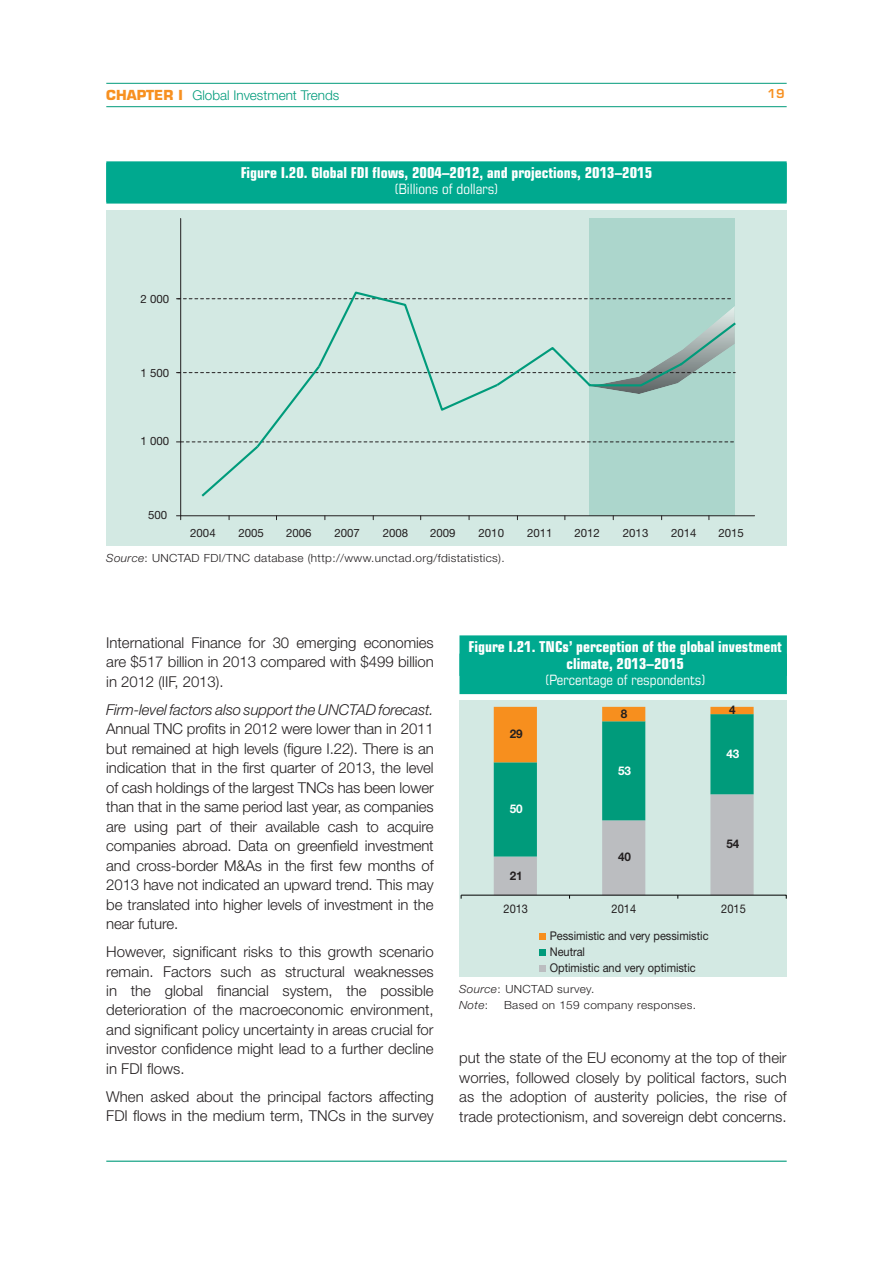
<style>
.page{position:relative;width:893px;height:1263px;background:#fff}
.page>*{position:absolute;margin:0;border:0;box-sizing:border-box;transform-origin:0 0}
.t1{font:300 15px/19.5px "Helvetica Neue LT Std";color:#231f20;text-align:justify}
.t2{font:700 condensed 15px/16.5px "Eurostile LT Std";color:#fff;text-align:center}
.t3{font:italic 300 15px "Helvetica Neue LT Std";letter-spacing:-.01em;color:#231f20}
.t4{font:condensed 14.25px "Eurostile LT Std";color:#fff}
.t5{font:300 13.5px "Helvetica Neue LT Std";color:#009b7b}
.t6{font:12px "Helvetica Neue LT Std";letter-spacing:-.005em;color:#231f20;scale:.92 1}
.t7{font:700 12px "Helvetica Neue LT Std";color:#231f20}
.t8{font:700 12px "Helvetica Neue LT Std";color:#fff}
.t9{font:600 12px "Eurostile LT Std";color:#f79020}
.t10{font:11.4px "Helvetica Neue LT Std";color:#231f20}
.t11{font:300 11.25px/16.5px "Helvetica Neue LT Std";letter-spacing:.03em;color:#231f20;scale:1.05 1}
.s1{font-family:"Eurostile LT Std";font-weight:700;color:#f79020}
.s2{font-style:italic}
</style>
<div class="page">
<hr style="left:106px;top:1161px;width:681px;height:1px;background:#009b7b">
<hr style="left:106px;top:106px;width:681px;height:1px;background:#009b7b">
<hr style="left:106px;top:83px;width:681px;height:1px;background:#009b7b">
<div style="left:106px;top:161px;width:681px;height:41px;background:#00a98f"></div>
<div style="left:106px;top:163px;width:681px;height:41px;background:#00a98f"></div>
<div style="left:106px;top:210px;width:681px;height:336px;background:#d3e9e3"></div>
<div style="left:589px;top:219px;width:146px;height:297px;background:#acd6cc"></div>
<hr style="left:180px;top:218px;width:1px;height:298px;background:#231f20">
<hr style="left:181px;top:515px;width:573px;height:1px;background:#231f20">
<svg style="left:176px;top:515px;width:5px;height:5px"></svg>
<svg style="left:176px;top:290px;width:560px;height:209px"></svg>
<div style="left:459px;top:700px;width:328px;height:276px;background:#d3e9e3"></div>
<svg style="left:461px;top:707px;width:325px;height:192px"></svg>
<svg style="left:540px;top:965px;width:6px;height:6px"></svg>
<svg style="left:540px;top:949px;width:6px;height:6px"></svg>
<svg style="left:540px;top:933px;width:6px;height:6px"></svg>
<div style="left:459px;top:635px;width:328px;height:41px;background:#00a98f"></div>
<div style="left:459px;top:654px;width:328px;height:40px;background:#00a98f"></div>
<p class="t5" style="left:106px;top:90px;width:235px"><span class="s1">CHAPTER I</span> Global Investment Trends</p>
<p class="t9" style="left:767px;top:87px;width:18px">19</p>
<p class="t10" style="left:141px;top:295px;width:30px">2 000</p>
<p class="t10" style="left:141px;top:369px;width:30px">1 500</p>
<p class="t10" style="left:141px;top:437px;width:30px">1 000</p>
<p class="t10" style="left:148px;top:511px;width:21px">500</p>
<p class="t2" style="left:241px;top:166px;width:413px">Figure I.20. Global FDI flows, 2004–2012, and projections, 2013–2015</p>
<p class="t4" style="left:394px;top:183px;width:106px">(Billions of dollars)</p>
<p class="t10" style="left:190px;top:529px;width:27px">2004</p>
<p class="t10" style="left:238px;top:529px;width:27px">2005</p>
<p class="t10" style="left:286px;top:529px;width:27px">2006</p>
<p class="t10" style="left:334px;top:529px;width:27px">2007</p>
<p class="t10" style="left:383px;top:529px;width:27px">2008</p>
<p class="t10" style="left:430px;top:529px;width:27px">2009</p>
<p class="t10" style="left:478px;top:529px;width:27px">2010</p>
<p class="t10" style="left:527px;top:529px;width:27px">2011</p>
<p class="t10" style="left:574px;top:529px;width:27px">2012</p>
<p class="t10" style="left:623px;top:529px;width:27px">2013</p>
<p class="t10" style="left:671px;top:529px;width:27px">2014</p>
<p class="t10" style="left:718px;top:529px;width:27px">2015</p>
<p class="t11" style="left:106px;top:551px;width:381px"><span class="s2">Source</span>: UNCTAD FDI/TNC database (http://www.unctad.org/fdistatistics).</p>
<p class="t1" style="left:106px;top:634px;width:329px">International Finance for 30 emerging economies are $517 billion in 2013 compared with $499 billion in 2012 (IIF, 2013).</p>
<p class="t3" style="left:106px;top:704px;width:329px">Firm-level factors also support the UNCTAD forecast.</p>
<p class="t1" style="left:106px;top:720px;width:329px">Annual TNC profits in 2012 were lower than in 2011 but remained at high levels (figure I.22). There is an indication that in the first quarter of 2013, the level of cash holdings of the largest TNCs has been lower than that in the same period last year, as companies are using part of their available cash to acquire companies abroad. Data on greenfield investment and cross-border M&amp;As in the first few months of 2013 have not indicated an upward trend. This may be translated into higher levels of investment in the near future.</p>
<p class="t1" style="left:106px;top:943px;width:329px">However, significant risks to this growth scenario remain. Factors such as structural weaknesses in the global financial system, the possible deterioration of the macroeconomic environment, and significant policy uncertainty in areas crucial for investor confidence might lead to a further decline in FDI flows.</p>
<p class="t1" style="left:106px;top:1088px;width:329px">When asked about the principal factors affecting<br>FDI flows in the medium term, TNCs in the survey</p>
<p class="t2" style="left:469px;top:640px;width:315px">Figure I.21. TNCs’ perception of the global investment climate, 2013–2015</p>
<p class="t4" style="left:545px;top:674px;width:162px">(Percentage of respondents)</p>
<p class="t7" style="left:510px;top:730px;width:15px">29</p>
<p class="t8" style="left:510px;top:805px;width:15px">50</p>
<p class="t7" style="left:510px;top:871px;width:15px">21</p>
<p class="t7" style="left:621px;top:709px;width:8px">8</p>
<p class="t7" style="left:729px;top:706px;width:8px">4</p>
<p class="t8" style="left:618px;top:766px;width:15px">53</p>
<p class="t7" style="left:618px;top:853px;width:15px">40</p>
<p class="t8" style="left:726px;top:749px;width:15px">43</p>
<p class="t7" style="left:726px;top:840px;width:15px">54</p>
<p class="t6" style="left:503px;top:904px;width:28px">2013</p>
<p class="t6" style="left:611px;top:904px;width:28px">2014</p>
<p class="t6" style="left:721px;top:904px;width:28px">2015</p>
<p class="t6" style="left:550px;top:931px;width:174px">Pessimistic and very pessimistic</p>
<p class="t6" style="left:550px;top:947px;width:40px">Neutral</p>
<p class="t6" style="left:550px;top:963px;width:160px">Optimistic and very optimistic</p>
<p class="t11" style="left:459px;top:982px;width:130px"><span class="s2">Source</span>: UNCTAD survey.<br><span class="s2">Note</span>:</p>
<p class="t11" style="left:504px;top:998px;width:184px">Based on 159 company responses.</p>
<p class="t1" style="left:459px;top:1050px;width:329px">put the state of the EU economy at the top of their worries, followed closely by political factors, such as the adoption of austerity policies, the rise of trade protectionism, and sovereign debt concerns.</p>
</div>
